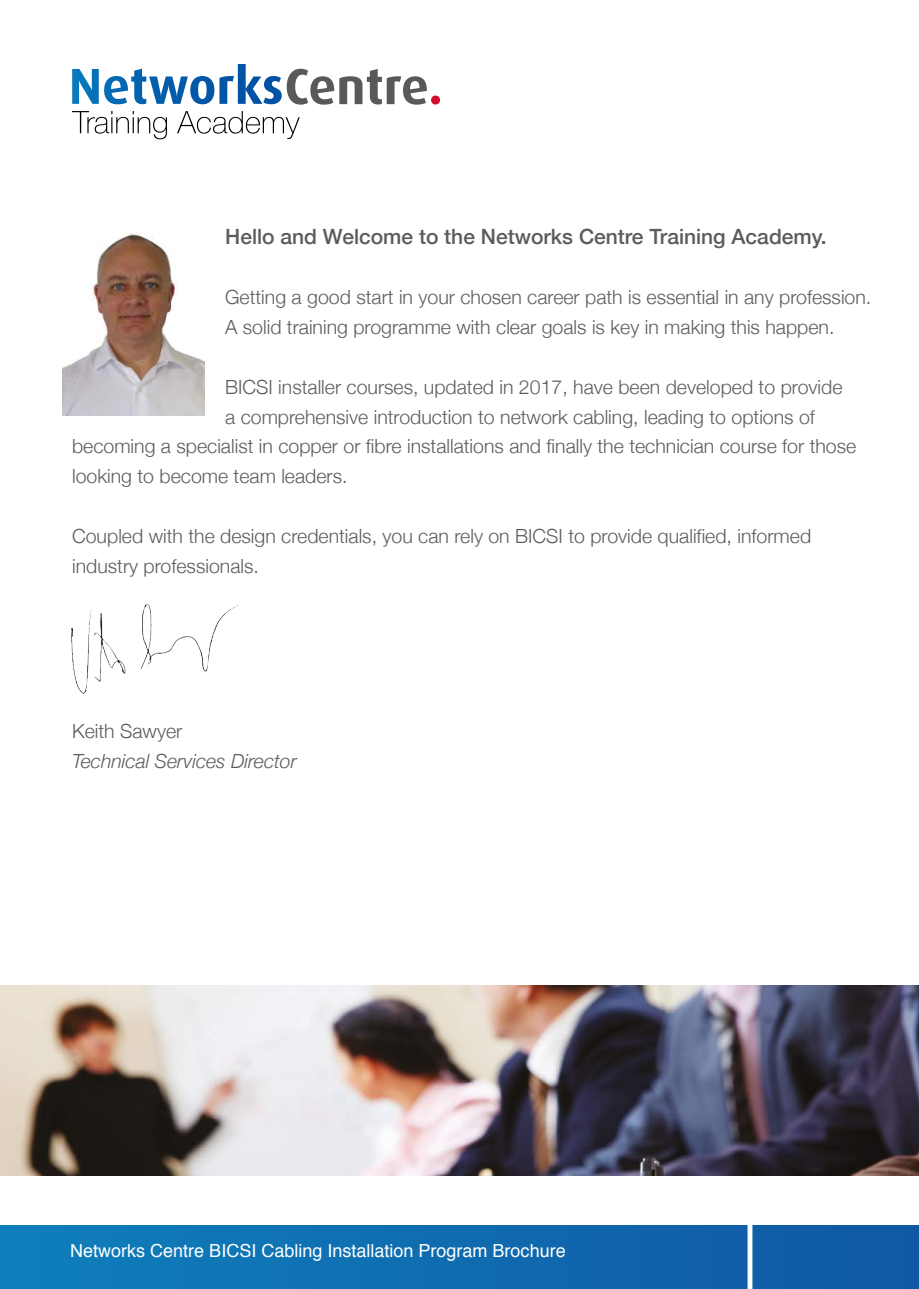
<style>
.page{position:relative;width:919px;height:1289px;background:#fff}
.page>*{position:absolute;margin:0;border:0;box-sizing:border-box;transform-origin:0 0}
.t1{font:500 21px "Helvetica Neue";color:#5e5b5c}
.t2{font:300 19.5px/30px "Helvetica Neue";color:#5e5b5c}
.t3{font:italic 300 19.5px "Helvetica Neue";color:#5e5b5c}
.t4{font:18px "Helvetica";color:#fff}
</style>
<div class="page">
<div style="left:0;top:1225px;width:918px;height:63px;background:linear-gradient(to right,#0f7fbb,#1158a4)"></div>
<div style="left:747px;top:1209px;width:5px;height:79px;background:#fff"></div>
<img style="left:62px;top:233px;width:142px;height:182px">
<img style="left:0;top:985px;width:918px;height:190px">
<svg style="left:72px;top:64px;width:368px;height:41px"></svg>
<svg style="left:72px;top:111px;width:95px;height:28px"></svg>
<svg style="left:177px;top:111px;width:123px;height:28px"></svg>
<img style="left:71px;top:604px;width:168px;height:90px">
<p class="t1" style="left:225px;top:219px;width:603px">Hello and Welcome to the Networks Centre Training Academy.</p>
<p class="t2" style="left:225px;top:280px;width:647px">Getting a good start in your chosen career path is essential in any profession.<br>A solid training programme with clear goals is key in making this happen.</p>
<p class="t2" style="left:225px;top:370px;width:618px">BICSI installer courses, updated in 2017, have been developed to provide</p>
<p class="t2" style="left:225px;top:400px;width:591px">a comprehensive introduction to network cabling, leading to options of</p>
<p class="t2" style="left:72px;top:430px;width:785px">becoming a specialist in copper or fibre installations and finally the technician course for those</p>
<p class="t2" style="left:72px;top:460px;width:277px">looking to become team leaders.</p>
<p class="t2" style="left:72px;top:520px;width:740px">Coupled with the design credentials, you can rely on BICSI to provide qualified, informed industry professionals.</p>
<p class="t2" style="left:72px;top:715px;width:112px">Keith Sawyer</p>
<p class="t3" style="left:72px;top:746px;width:226px">Technical Services Director</p>
<p class="t4" style="left:70px;top:1236px;width:497px">Networks Centre BICSI Cabling Installation Program Brochure</p>
</div>
